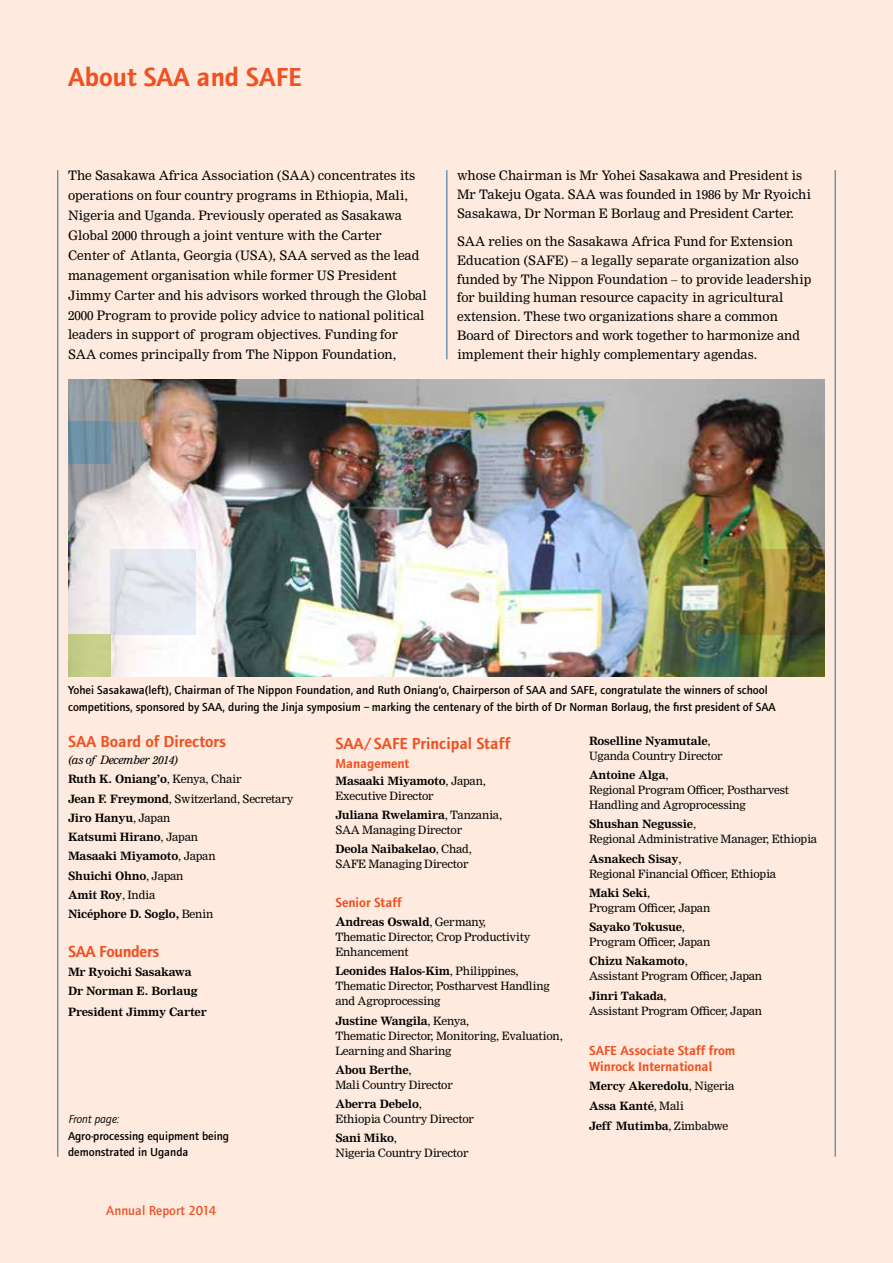
<style>
.page{position:relative;width:893px;height:1263px;background:#feeade}
.page>*{position:absolute;margin:0;border:0;box-sizing:border-box;transform-origin:0 0}
.t1{font:600 27px "Foundry Journal";color:#f05123}
.t2{font:600 16.5px "Foundry Journal";color:#f05123}
.t3{font:600 16.5px "Foundry Journal";letter-spacing:-.02em;color:#f05123}
.t4{font:600 13.5px/16.5px "Foundry Journal";color:#f05123}
.t5{font:500 13.5px "Foundry Journal";color:#f05123}
.t6{font:12.75px/20px "Nimrod";color:#000}
.t7{font:500 12px/16.5px "Foundry Journal";color:#000}
.t8{font:italic 12px "Foundry Journal";color:#000}
.t9{font:11.25px/15px "Nimrod";letter-spacing:-.02em;color:#000}
.t10{font:700 11.25px/19.2px "Nimrod";letter-spacing:-.02em;color:#000}
.s1{font-weight:400;font-style:italic}
.s2{font-weight:400}
.s3{font-weight:700}
.s4{font-weight:700;font-size:12px}
</style>
<div class="page">
<hr style="left:446px;top:170px;width:1px;height:189px;background:#217198">
<hr style="left:57px;top:170px;width:1px;height:987px;background:#217198">
<hr style="left:835px;top:170px;width:1px;height:987px;background:#217198">
<img style="left:68px;top:379px;width:757px;height:298px">
<div style="left:68px;top:421px;width:43px;height:43px;background:linear-gradient(to right,#6d91a4,#6e8fa2)"></div>
<svg style="left:111px;top:549px;width:85px;height:85px;background:#e2e5ed"></svg>
<svg style="left:111px;top:379px;width:42px;height:42px;background:#a49076"></svg>
<div style="left:68px;top:634px;width:43px;height:42px;background:#c6ce88"></div>
<svg style="left:740px;top:549px;width:85px;height:85px;background:#70652b"></svg>
<svg style="left:697px;top:634px;width:43px;height:42px;background:#3d6858"></svg>
<h1 class="t1" style="left:68px;top:62px;width:235px">About SAA and SAFE</h1>
<p class="t6" style="left:68px;top:166px;width:360px">The Sasakawa Africa Association (SAA) concentrates its operations on four country programs in Ethiopia, Mali, Nigeria and Uganda. Previously operated as Sasakawa Global 2000 through a joint venture with the Carter Center of Atlanta, Georgia (USA), SAA served as the lead management organisation while former US President Jimmy Carter and his advisors worked through the Global 2000 Program to provide policy advice to national political leaders in support of program objectives. Funding for SAA comes principally from The Nippon Foundation,</p>
<p class="t6" style="left:457px;top:166px;width:355px;line-height:18.9px">whose Chairman is Mr Yohei Sasakawa and President is<br>Mr Takeju Ogata. SAA was founded in 1986 by Mr Ryoichi<br>Sasakawa, Dr Norman E Borlaug and President Carter.</p>
<p class="t6" style="left:457px;top:232px;width:356px;line-height:18.9px">SAA relies on the Sasakawa Africa Fund for Extension Education (SAFE) – a legally separate organization also funded by The Nippon Foundation – to provide leadership for building human resource capacity in agricultural extension. These two organizations share a common Board of Directors and work together to harmonize and implement their highly complementary agendas.</p>
<p class="t7" style="left:68px;top:682px;width:709px">Yohei Sasakawa(left), Chairman of The Nippon Foundation, and Ruth Oniang’o, Chairperson of SAA and SAFE, congratulate the winners of school competitions, sponsored by SAA, during the Jinja symposium – marking the centenary of the birth of Dr Norman Borlaug, the first president of SAA</p>
<p class="t2" style="left:68px;top:732px;width:160px">SAA Board of Directors</p>
<p class="t10" style="left:68px;top:750px;width:227px"><span class="s1">(as of December 2014)<br></span>Ruth K. Oniang’o<span class="s2">, Kenya, Chair<br></span>Jean F. Freymond<span class="s2">, Switzerland, Secretary<br></span>Jiro Hanyu<span class="s2">, Japan<br></span>Katsumi Hirano<span class="s2">, Japan<br></span>Masaaki Miyamoto<span class="s2">, Japan<br></span>Shuichi Ohno<span class="s2">, Japan<br></span>Amit Roy<span class="s2">, India<br></span>Nicéphore D. Soglo, <span class="s2">Benin</span></p>
<p class="t3" style="left:68px;top:942px;width:93px">SAA Founders</p>
<p class="t10" style="left:68px;top:962px;width:131px">Mr Ryoichi Sasakawa<br>Dr Norman E. Borlaug</p>
<p class="t10" style="left:68px;top:1002px;width:140px">President Jimmy Carter</p>
<p class="t8" style="left:68px;top:1112px;width:52px">Front page:</p>
<p class="t7" style="left:68px;top:1127px;width:162px">Agro-processing equipment being demonstrated in Uganda</p>
<p class="t5" style="left:106px;top:1203px;width:111px">Annual Report 2014</p>
<p class="t2" style="left:335px;top:734px;width:176px">SAA/SAFE Principal Staff</p>
<p class="t4" style="left:335px;top:755px;width:75px">Management</p>
<p class="t9" style="left:335px;top:773px;width:152px"><span class="s3">Masaaki Miyamoto</span>, Japan,<br>Executive Director</p>
<p class="t9" style="left:335px;top:807px;width:168px"><span class="s3">Juliana Rwelamira</span>, Tanzania,<br>SAA Managing Director</p>
<p class="t9" style="left:335px;top:842px;width:138px"><span class="s3">Deola Naibakelao</span>, Chad,<br>SAFE Managing Director</p>
<p class="t4" style="left:335px;top:894px;width:68px">Senior Staff</p>
<p class="t9" style="left:335px;top:914px;width:196px"><span class="s4">A</span><span class="s3">ndreas Oswald</span>, Germany,<br>Thematic Director, Crop Productivity<br>Enhancement</p>
<p class="t9" style="left:335px;top:964px;width:216px"><span class="s3">Leonides Halos-Kim</span>, Philippines,<br>Thematic Director, Postharvest Handling and Agroprocessing</p>
<p class="t9" style="left:335px;top:1013px;width:229px"><span class="s3">Justine Wangila</span>, Kenya,<br>Thematic Director, Monitoring, Evaluation,<br>Learning and Sharing</p>
<p class="t9" style="left:335px;top:1062px;width:119px"><span class="s3">Abou Berthe</span>,<br>Mali Country Director</p>
<p class="t9" style="left:335px;top:1096px;width:140px"><span class="s3">Aberra Debelo</span>,<br>Ethiopia Country Director</p>
<p class="t9" style="left:335px;top:1131px;width:135px"><span class="s3">Sani Miko</span>,<br>Nigeria Country Director</p>
<p class="t9" style="left:589px;top:733px;width:135px"><span class="s3">Roselline Nyamutale</span>,<br>Uganda Country Director</p>
<p class="t9" style="left:589px;top:767px;width:201px"><span class="s3">Antoine Alga</span>,<br>Regional Program Officer, Postharvest<br>Handling and Agroprocessing</p>
<p class="t9" style="left:589px;top:817px;width:230px"><span class="s3">Shushan Negussie</span>,<br>Regional Administrative Manager, Ethiopia</p>
<p class="t9" style="left:589px;top:851px;width:189px"><span class="s3">Asnakech Sisay</span>,<br>Regional Financial Officer, Ethiopia</p>
<p class="t9" style="left:589px;top:885px;width:123px"><span class="s3">Maki Seki</span>,<br>Program Officer, Japan</p>
<p class="t9" style="left:589px;top:919px;width:123px"><span class="s3">Sayako Tokusue</span>,<br>Program Officer, Japan</p>
<p class="t9" style="left:589px;top:954px;width:175px"><span class="s3">Chizu Nakamoto</span>,<br>Assistant Program Officer, Japan</p>
<p class="t9" style="left:589px;top:988px;width:175px"><span class="s3">Jinri Takada</span>,<br>Assistant Program Officer, Japan</p>
<p class="t4" style="left:589px;top:1042px;width:148px">SAFE Associate Staff from<br>Winrock International</p>
<p class="t10" style="left:589px;top:1077px;width:147px">Mercy Akeredolu<span class="s2">, Nigeria<br></span>Assa Kanté<span class="s2">, Mali</span></p>
<p class="t10" style="left:589px;top:1117px;width:141px">Jeff Mutimba<span class="s2">, Zimbabwe</span></p>
</div>
